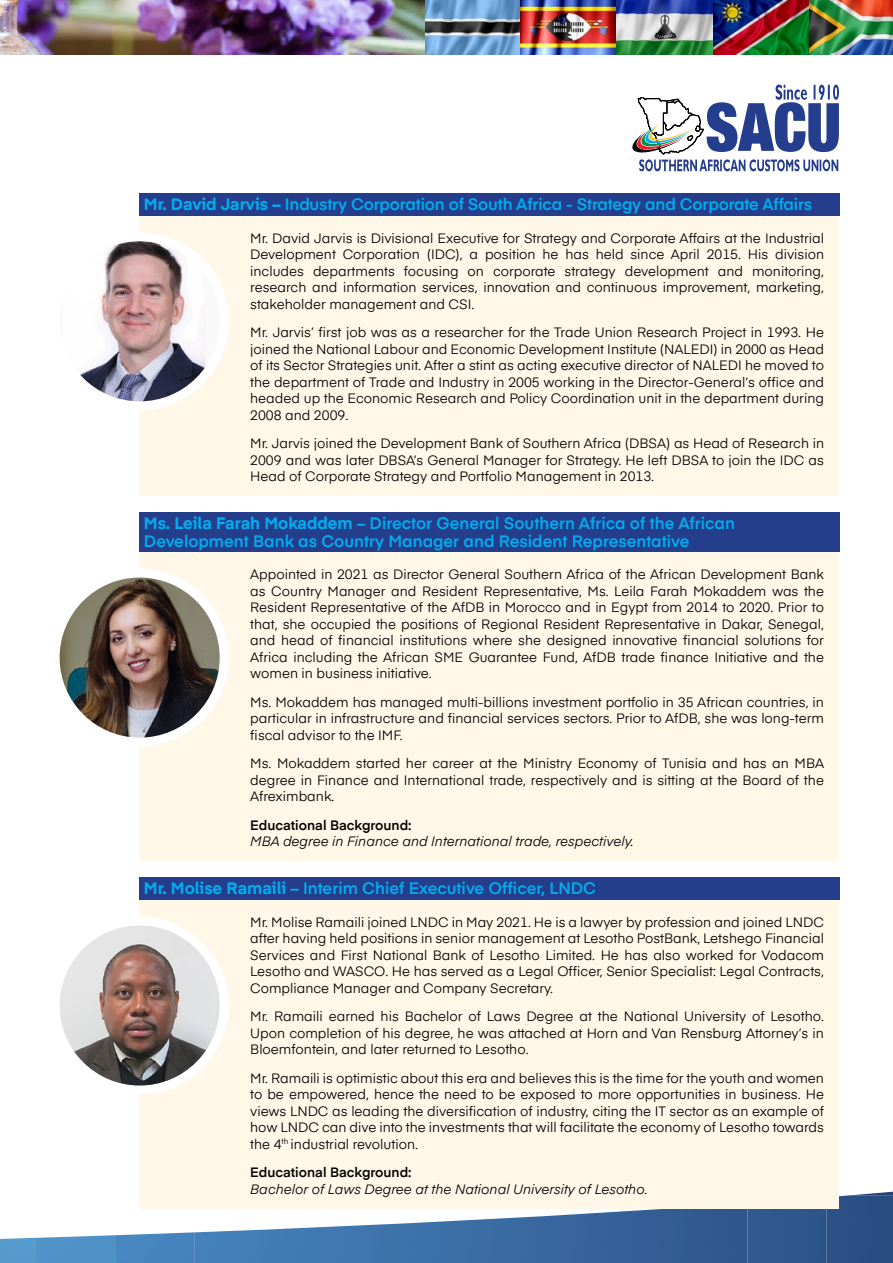
<style>
.page{position:relative;width:893px;height:1263px;background:#fff}
.page>*{position:absolute;margin:0;border:0;box-sizing:border-box;transform-origin:0 0}
.t1{font:600 16.5px/18px "Eina 03";color:#00aeef}
.t2{font:13.5px/16.5px "Eina 03";color:#000;text-align:justify}
.t3{font:italic 13.5px "Eina 03";color:#000}
.t4{font:600 13.5px "Eina 01";color:#000}
.s1{font-family:"Eina 04";font-weight:700}
</style>
<div class="page">
<img style="left:424px;top:0;width:97px;height:54px">
<img style="left:521px;top:0;width:96px;height:54px">
<img style="left:617px;top:0;width:96px;height:54px">
<img style="left:713px;top:0;width:96px;height:54px">
<img style="left:809px;top:0;width:84px;height:54px">
<img style="left:0;top:0;width:424px;height:232px">
<svg style="left:632px;top:85px;width:207px;height:86px"></svg>
<svg style="left:139px;top:1195px;width:529px;height:68px"></svg>
<svg style="left:668px;top:1192px;width:225px;height:71px;background:#2f568c"></svg>
<svg style="left:0;top:1232px;width:194px;height:31px;background:#629bcb"></svg>
<div style="left:140px;top:215px;width:699px;height:281px;background:#fff7e7"></div>
<div style="left:140px;top:193px;width:700px;height:22px;background:#243e8c"></div>
<div style="left:55px;top:237px;width:169px;height:169px;background:#faf8f9;border-radius:50%"></div>
<img style="left:80px;top:242px;width:125px;height:164px">
<div style="left:51px;top:232px;width:178px;height:178px;border:9px solid #fff;border-radius:50%"></div>
<div style="left:140px;top:551px;width:699px;height:310px;background:#fff7e7"></div>
<div style="left:140px;top:512px;width:700px;height:39px;background:#243e8c"></div>
<img style="left:55px;top:573px;width:169px;height:169px;border-radius:85px">
<div style="left:51px;top:568px;width:178px;height:179px;border:9px solid #fff;border-radius:50%"></div>
<div style="left:140px;top:899px;width:699px;height:310px;background:#fff7e7"></div>
<div style="left:140px;top:877px;width:700px;height:22px;background:#243e8c"></div>
<img style="left:55px;top:921px;width:169px;height:169px;border-radius:85px">
<div style="left:51px;top:916px;width:178px;height:178px;border:9px solid #fff;border-radius:50%"></div>
<p class="t1" style="left:144px;top:194px;width:670px"><span class="s1">Mr. David Jarvis –</span> Industry Corporation of South Africa - Strategy and Corporate Affairs</p>
<p class="t2" style="left:250px;top:229px;width:575px">Mr. David Jarvis is Divisional Executive for Strategy and Corporate Affairs at the Industrial Development Corporation (IDC), a position he has held since April 2015. His division includes departments focusing on corporate strategy development and monitoring, research and information services, innovation and continuous improvement, marketing, stakeholder management and CSI.</p>
<p class="t2" style="left:250px;top:323px;width:575px">Mr. Jarvis’ first job was as a researcher for the Trade Union Research Project in 1993. He joined the National Labour and Economic Development Institute (NALEDI) in 2000 as Head of its Sector Strategies unit. After a stint as acting executive director of NALEDI he moved to the department of Trade and Industry in 2005 working in the Director-General’s office and headed up the Economic Research and Policy Coordination unit in the department during 2008 and 2009.</p>
<p class="t2" style="left:250px;top:434px;width:575px">Mr. Jarvis joined the Development Bank of Southern Africa (DBSA) as Head of Research in 2009 and was later DBSA’s General Manager for Strategy. He left DBSA to join the IDC as Head of Corporate Strategy and Portfolio Management in 2013.</p>
<p class="t1" style="left:144px;top:513px;width:593px"><span class="s1">Ms. Leila Farah Mokaddem</span> – Director General Southern Africa of the African<br>Development Bank as Country Manager and Resident Representative</p>
<p class="t2" style="left:250px;top:565px;width:575px">Appointed in 2021 as Director General Southern Africa of the African Development Bank as Country Manager and Resident Representative, Ms. Leila Farah Mokaddem was the Resident Representative of the AfDB in Morocco and in Egypt from 2014 to 2020. Prior to that, she occupied the positions of Regional Resident Representative in Dakar, Senegal, and head of financial institutions where she designed innovative financial solutions for Africa including the African SME Guarantee Fund, AfDB trade finance Initiative and the women in business initiative.</p>
<p class="t2" style="left:250px;top:692px;width:575px">Ms. Mokaddem has managed multi-billions investment portfolio in 35 African countries, in particular in infrastructure and financial services sectors. Prior to AfDB, she was long-term fiscal advisor to the IMF.</p>
<p class="t2" style="left:250px;top:754px;width:575px">Ms. Mokaddem started her career at the Ministry Economy of Tunisia and has an MBA degree in Finance and International trade, respectively and is sitting at the Board of the Afreximbank.</p>
<p class="t4" style="left:250px;top:815px;width:163px">Educational Background:</p>
<p class="t3" style="left:250px;top:831px;width:385px">MBA degree in Finance and International trade, respectively.</p>
<p class="t1" style="left:144px;top:878px;width:454px"><span class="s1">Mr. Molise Ramaili</span> – Interim Chief Executive Officer, LNDC</p>
<p class="t2" style="left:250px;top:913px;width:575px">Mr. Molise Ramaili joined LNDC in May 2021. He is a lawyer by profession and joined LNDC after having held positions in senior management at Lesotho PostBank, Letshego Financial Services and First National Bank of Lesotho Limited. He has also worked for Vodacom Lesotho and WASCO. He has served as a Legal Officer, Senior Specialist: Legal Contracts, Compliance Manager and Company Secretary.</p>
<p class="t2" style="left:250px;top:1007px;width:575px">Mr. Ramaili earned his Bachelor of Laws Degree at the National University of Lesotho.<br>Upon completion of his degree, he was attached at Horn and Van Rensburg Attorney’s in Bloemfontein, and later returned to Lesotho.</p>
<p class="t2" style="left:250px;top:1069px;width:575px">Mr. Ramaili is optimistic about this era and believes this is the time for the youth and women to be empowered, hence the need to be exposed to more opportunities in business. He views LNDC as leading the diversification of industry, citing the IT sector as an example of how LNDC can dive into the investments that will facilitate the economy of Lesotho towards the 4<sup>th</sup> industrial revolution.</p>
<p class="t4" style="left:250px;top:1162px;width:163px">Educational Background:</p>
<p class="t3" style="left:250px;top:1179px;width:399px">Bachelor of Laws Degree at the National University of Lesotho.</p>
</div>
